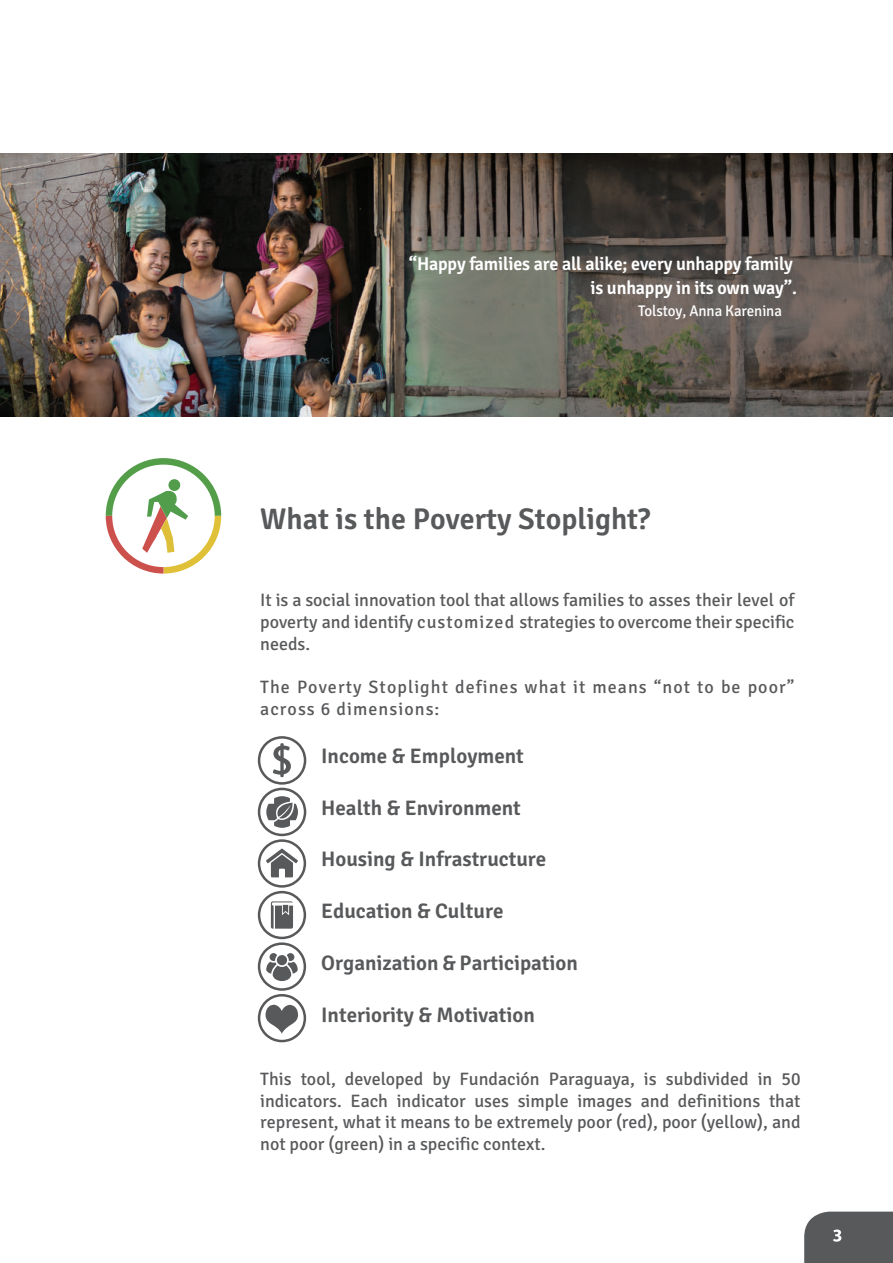
<style>
.page{position:relative;width:893px;height:1263px;background:#fff}
.page>*{position:absolute;margin:0;border:0;box-sizing:border-box;transform-origin:0 0}
.t1{font:600 30px "Signika";color:#58595b}
.t2{font:600 21px "Signika";color:#58595b}
.t3{font:600 18.6px/23.9px "Signika";letter-spacing:-.01em;color:#fff;text-align:right}
.t4{font:18px/21.6px "Signika";color:#58595b;text-align:justify}
.t5{font:18px/21.6px "Signika";letter-spacing:.06em;color:#58595b}
.t6{font:15.45px "Signika";letter-spacing:-.01em;color:#fff}
</style>
<div class="page">
<img style="left:0;top:153px;width:893px;height:263px">
<svg style="left:106px;top:458px;width:115px;height:116px"></svg>
<div style="left:168px;top:479px;width:12px;height:12px;background:#519d4b;border-radius:50%"></div>
<svg style="left:804px;top:1211px;width:89px;height:52px"></svg>
<svg style="left:258px;top:736px;width:48px;height:306px"></svg>
<p class="t3" style="left:409px;top:252px;width:389px">“Happy families are all alike; every unhappy family is unhappy in its own way”.</p>
<p class="t6" style="left:638px;top:302px;width:145px">Tolstoy, Anna Karenina</p>
<h1 class="t1" style="left:260px;top:502px;width:392px">What is the Poverty Stoplight?</h1>
<p class="t4" style="left:260px;top:590px;width:536px">It is a social innovation tool that allows families to asses their level of poverty and identify customized strategies to overcome their specific needs.</p>
<p class="t5" style="left:260px;top:677px;width:536px">The Poverty Stoplight defines what it means “not to be poor” across 6 dimensions:</p>
<p class="t2" style="left:321px;top:743px;width:204px">Income &amp; Employment</p>
<p class="t2" style="left:321px;top:795px;width:201px">Health &amp; Environment</p>
<p class="t2" style="left:321px;top:847px;width:227px">Housing &amp; Infrastructure</p>
<p class="t2" style="left:321px;top:899px;width:184px">Education &amp; Culture</p>
<p class="t2" style="left:321px;top:951px;width:258px">Organization &amp; Participation</p>
<p class="t2" style="left:321px;top:1003px;width:215px">Interiority &amp; Motivation</p>
<p class="t4" style="left:260px;top:1068px;width:542px">This tool, developed by Fundación Paraguaya, is subdivided in 50 indicators. Each indicator uses simple images and definitions that represent, what it means to be extremely poor (red), poor (yellow), and not poor (green) in a specific context.</p>
</div>
